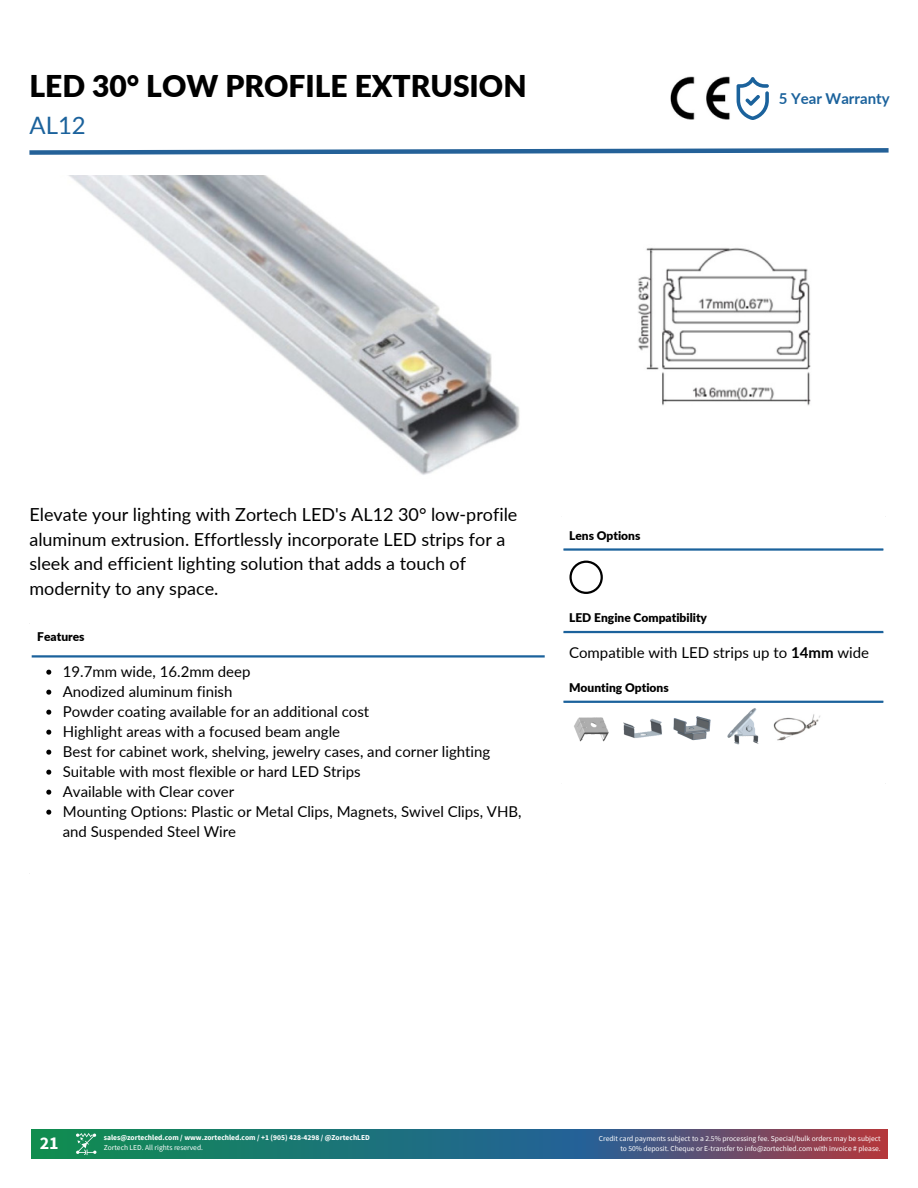
<style>
.page{position:relative;width:918px;height:1188px;background:#fff}
.page>*{position:absolute;margin:0;border:0;box-sizing:border-box;transform-origin:0 0}
.t1{font:900 30px "Lato";color:#000}
.t2{font:24px "Lato";color:#1b629c}
.t3{font:18px/24.8px "Lato";color:#000}
.t4{font:700 18px "Source Sans Pro";color:#fff}
.t5{font:15px/20px "Lato";color:#000}
.t6{font:700 15px "Lato";color:#1b629c}
.t7{font:900 12px "Lato";color:#000}
.t8{font:7.5px/10.1px "Source Sans Pro";color:#fff;text-align:right}
.t9{font:700 7.5px "Source Sans Pro";color:#fff}
.s1{font-weight:700}
</style>
<div class="page">
<img style="left:638px;top:247px;width:173px;height:159px">
<img style="left:68px;top:175px;width:452px;height:300px">
<svg style="left:737px;top:77px;width:32px;height:43px"></svg>
<svg style="left:46px;top:670px;width:5px;height:5px"></svg>
<svg style="left:46px;top:690px;width:5px;height:5px"></svg>
<svg style="left:46px;top:710px;width:5px;height:5px"></svg>
<svg style="left:46px;top:730px;width:5px;height:5px"></svg>
<svg style="left:46px;top:750px;width:5px;height:5px"></svg>
<svg style="left:46px;top:770px;width:5px;height:5px"></svg>
<svg style="left:46px;top:790px;width:5px;height:5px"></svg>
<svg style="left:46px;top:810px;width:5px;height:5px"></svg>
<hr style="left:32px;top:655px;width:513px;height:3px;background:#1b629c">
<hr style="left:563px;top:548px;width:320px;height:3px;background:#1b629c">
<hr style="left:563px;top:631px;width:320px;height:2px;background:#1b629c">
<hr style="left:563px;top:701px;width:320px;height:2px;background:#1b629c">
<svg style="left:29px;top:148px;width:860px;height:7px"></svg>
<img style="left:563px;top:700px;width:45px;height:42px">
<svg style="left:569px;top:561px;width:34px;height:33px"></svg>
<img style="left:608px;top:700px;width:51px;height:38px">
<img style="left:659px;top:700px;width:51px;height:41px">
<img style="left:710px;top:700px;width:68px;height:45px">
<img style="left:761px;top:712px;width:59px;height:33px">
<img style="left:670px;top:77px;width:60px;height:43px">
<svg style="left:32px;top:1129px;width:856px;height:30px;background:#38676f"></svg>
<img style="left:76px;top:1133px;width:20px;height:23px">
<p class="t1" style="left:29px;top:67px;width:499px">LED 30° LOW PROFILE EXTRUSION</p>
<p class="t2" style="left:29px;top:110px;width:58px">AL12</p>
<h1 class="t6" style="left:779px;top:89px;width:113px">5 Year Warranty</h1>
<p class="t3" style="left:29px;top:502px;width:490px">Elevate your lighting with Zortech LED's AL12 30° low-profile aluminum extrusion. Effortlessly incorporate LED strips for a sleek and efficient lighting solution that adds a touch of modernity to any space.</p>
<h2 class="t7" style="left:37px;top:629px;width:49px">Features</h2>
<p class="t5" style="left:63px;top:661px;width:189px">19.7mm wide, 16.2mm deep</p>
<p class="t5" style="left:63px;top:681px;width:171px">Anodized aluminum finish</p>
<h4 class="t5" style="left:63px;top:701px;width:308px">Powder coating available for an additional cost</h4>
<h3 class="t5" style="left:63px;top:721px;width:279px">Highlight areas with a focused beam angle</h3>
<p class="t5" style="left:63px;top:741px;width:429px">Best for cabinet work, shelving, jewelry cases, and corner lighting</p>
<p class="t5" style="left:63px;top:761px;width:299px">Suitable with most flexible or hard LED Strips</p>
<p class="t5" style="left:63px;top:781px;width:173px">Available with Clear cover</p>
<p class="t5" style="left:63px;top:801px;width:460px">Mounting Options: Plastic or Metal Clips, Magnets, Swivel Clips, VHB, and Suspended Steel Wire</p>
<p class="t7" style="left:569px;top:528px;width:73px">Lens Options</p>
<p class="t7" style="left:569px;top:611px;width:139px">LED Engine Compatibility</p>
<p class="t5" style="left:569px;top:642px;width:302px">Compatible with LED strips up to <span class="s1">14mm</span> wide</p>
<p class="t7" style="left:569px;top:680px;width:101px">Mounting Options</p>
<p class="t9" style="left:104px;top:1133px;width:268px">sales@zortechled.com / www.zortechled.com / +1 (905) 428-4298 / @ZortechLED</p>
<p class="t4" style="left:40px;top:1132px;width:20px">21</p>
<p class="t8" style="left:104px;top:1143px;width:101px">Zortech LED. All rights reserved.</p>
<p class="t8" style="left:599px;top:1133px;width:283px">Credit card payments subject to a 2.5% processing fee. Special/bulk orders may be subject to 50% deposit. Cheque or E-transfer to info@zortechled.com with invoice # please.</p>
</div>
